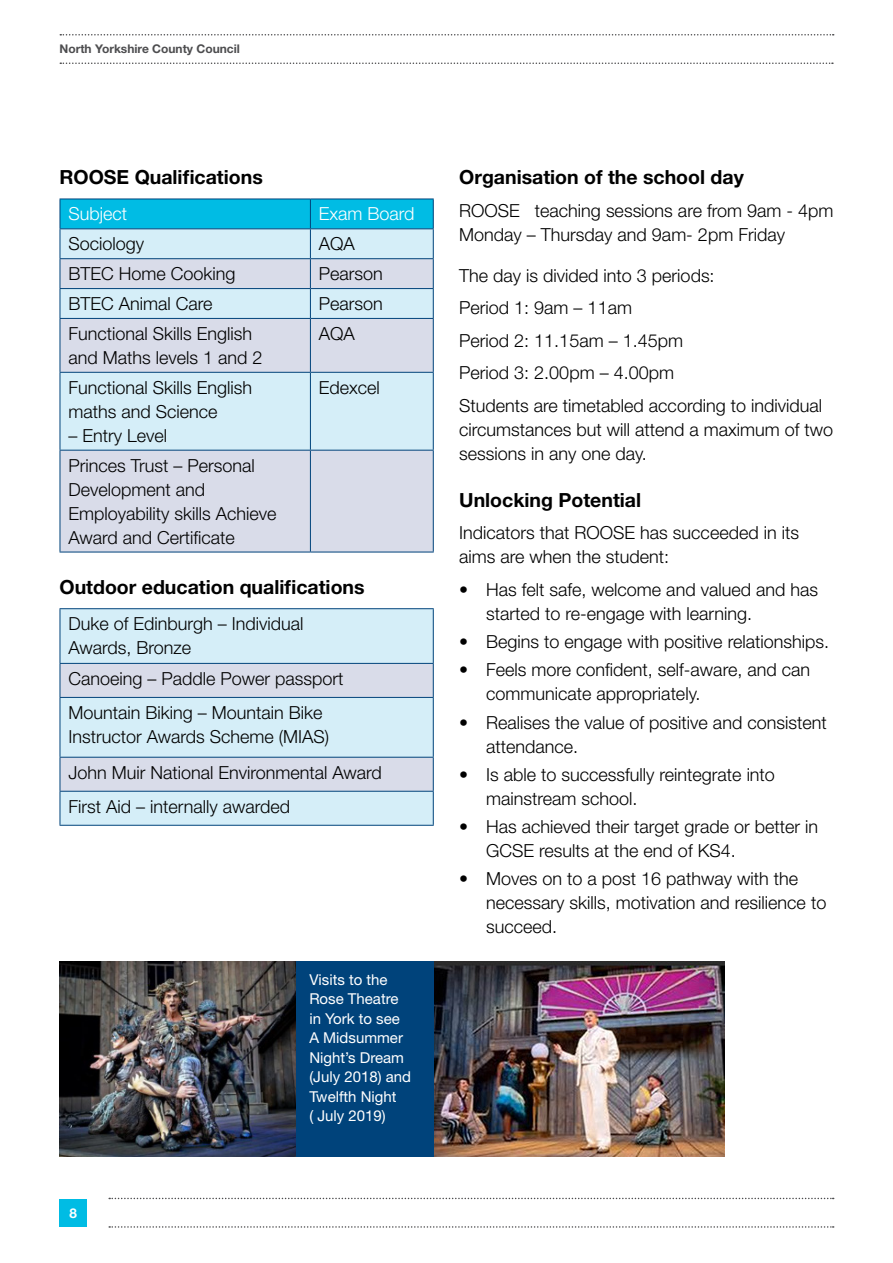
<style>
.page{position:relative;width:893px;height:1263px;background:#fff}
.page>*{position:absolute;margin:0;border:0;box-sizing:border-box;transform-origin:0 0}
.Sub_heading{font:700 19.5px "Helvetica Neue LT Std";color:#000}
.Body{font:300 18px/24px "Helvetica Neue LT Std";color:#000}
.Body-2{font:300 18px "Helvetica Neue LT Std";color:#fff}
.blue_caption_boxes{font:15px/19.5px "Helvetica Neue LT Std";color:#fff}
.t1{font:700 13.5px "Helvetica Neue LT Std";color:#fff}
.t2{font:700 12px "Helvetica Neue LT Std";color:#4d4d4f}
</style>
<div class="page">
<svg style="left:61px;top:319px;width:372px;height:233px;background:#d6e1ed"></svg>
<svg style="left:60px;top:199px;width:374px;height:119px;background:#99d6ea"></svg>
<hr style="left:60px;top:318px;width:250px;height:1px;background:#00437b">
<hr style="left:60px;top:319px;width:1px;height:53px;background:#00437b">
<hr style="left:310px;top:318px;width:124px;height:1px;background:#00437b">
<hr style="left:310px;top:319px;width:1px;height:53px;background:#00437b">
<hr style="left:433px;top:319px;width:1px;height:53px;background:#00437b">
<hr style="left:60px;top:372px;width:250px;height:1px;background:#00437b">
<hr style="left:60px;top:373px;width:1px;height:77px;background:#00437b">
<hr style="left:310px;top:372px;width:124px;height:1px;background:#00437b">
<hr style="left:310px;top:373px;width:1px;height:77px;background:#00437b">
<hr style="left:433px;top:373px;width:1px;height:77px;background:#00437b">
<hr style="left:60px;top:450px;width:250px;height:1px;background:#00437b">
<hr style="left:60px;top:451px;width:1px;height:101px;background:#00437b">
<hr style="left:310px;top:450px;width:124px;height:1px;background:#00437b">
<hr style="left:310px;top:451px;width:1px;height:101px;background:#00437b">
<hr style="left:433px;top:451px;width:1px;height:101px;background:#00437b">
<hr style="left:60px;top:552px;width:250px;height:1px;background:#00437b">
<hr style="left:310px;top:552px;width:124px;height:1px;background:#00437b">
<div style="left:61px;top:609px;width:372px;height:216px;background:#d5eef8"></div>
<svg style="left:61px;top:664px;width:372px;height:127px;background:#d5e3ef"></svg>
<hr style="left:60px;top:608px;width:374px;height:1px;background:#00437b">
<hr style="left:60px;top:609px;width:1px;height:54px;background:#00437b">
<hr style="left:433px;top:609px;width:1px;height:54px;background:#00437b">
<hr style="left:60px;top:663px;width:374px;height:1px;background:#00437b">
<hr style="left:60px;top:664px;width:1px;height:33px;background:#00437b">
<hr style="left:433px;top:664px;width:1px;height:33px;background:#00437b">
<hr style="left:60px;top:697px;width:374px;height:1px;background:#00437b">
<hr style="left:60px;top:698px;width:1px;height:59px;background:#00437b">
<hr style="left:433px;top:698px;width:1px;height:59px;background:#00437b">
<hr style="left:60px;top:757px;width:374px;height:1px;background:#00437b">
<hr style="left:60px;top:758px;width:1px;height:33px;background:#00437b">
<hr style="left:433px;top:758px;width:1px;height:33px;background:#00437b">
<hr style="left:60px;top:791px;width:374px;height:1px;background:#00437b">
<hr style="left:60px;top:792px;width:1px;height:33px;background:#00437b">
<hr style="left:433px;top:792px;width:1px;height:33px;background:#00437b">
<hr style="left:60px;top:825px;width:374px;height:1px;background:#00437b">
<img style="left:60px;top:961px;width:237px;height:196px">
<img style="left:434px;top:961px;width:290px;height:196px">
<div style="left:297px;top:961px;width:137px;height:196px;background:#00437b"></div>
<div style="left:60px;top:1199px;width:27px;height:27px;background:#00bce4"></div>
<svg style="left:109px;top:1198px;width:725px;height:1px"></svg>
<svg style="left:109px;top:1226px;width:725px;height:2px"></svg>
<svg style="left:60px;top:34px;width:774px;height:2px"></svg>
<svg style="left:60px;top:63px;width:773px;height:1px"></svg>
<p class="t2" style="left:60px;top:42px;width:182px">North Yorkshire County Council</p>
<p class="Sub_heading" style="left:60px;top:165px;width:205px">ROOSE Qualifications</p>
<p class="Body-2" style="left:68px;top:203px;width:60px">Subject</p>
<p class="Body-2" style="left:319px;top:203px;width:97px">Exam Board</p>
<p class="Body" style="left:68px;top:231px;width:77px">Sociology</p>
<p class="Body" style="left:319px;top:231px;width:38px">AQA</p>
<p class="Body" style="left:68px;top:261px;width:169px">BTEC Home Cooking</p>
<p class="Body" style="left:319px;top:261px;width:66px">Pearson</p>
<p class="Body" style="left:68px;top:291px;width:146px">BTEC Animal Care</p>
<p class="Body" style="left:319px;top:291px;width:66px">Pearson</p>
<p class="Body" style="left:68px;top:321px;width:196px">Functional Skills English and Maths levels 1 and 2</p>
<p class="Body" style="left:319px;top:321px;width:38px">AQA</p>
<p class="Body" style="left:68px;top:375px;width:185px">Functional Skills English maths and Science</p>
<p class="Body" style="left:68px;top:423px;width:100px">– Entry Level</p>
<p class="Body" style="left:319px;top:375px;width:63px">Edexcel</p>
<p class="Body" style="left:68px;top:453px;width:210px">Princes Trust – Personal<br>Development and<br>Employability skills Achieve<br>Award and Certificate</p>
<p class="Sub_heading" style="left:60px;top:575px;width:307px">Outdoor education qualifications</p>
<p class="Body" style="left:68px;top:611px;width:237px">Duke of Edinburgh – Individual<br>Awards, Bronze</p>
<p class="Body" style="left:68px;top:666px;width:277px">Canoeing – Paddle Power passport</p>
<p class="Body" style="left:68px;top:700px;width:262px">Mountain Biking – Mountain Bike<br>Instructor Awards Scheme (MIAS)</p>
<p class="Body" style="left:68px;top:760px;width:315px">John Muir National Environmental Award</p>
<p class="Body" style="left:68px;top:794px;width:223px">First Aid – internally awarded</p>
<p class="t1" style="left:70px;top:1204px;width:9px">8</p>
<p class="blue_caption_boxes" style="left:309px;top:969px;width:103px">Visits to the<br>Rose Theatre in York to see<br>A Midsummer<br>Night’s Dream (July 2018) and<br>Twelfth Night<br>( July 2019)</p>
<p class="Sub_heading" style="left:459px;top:165px;width:286px">Organisation of the school day</p>
<p class="Body" style="left:459px;top:198px;width:376px">ROOSE teaching sessions are from 9am - 4pm<br>Monday – Thursday and 9am- 2pm Friday</p>
<p class="Body" style="left:459px;top:263px;width:257px">The day is divided into 3 periods:</p>
<p class="Body" style="left:459px;top:295px;width:174px">Period 1: 9am – 11am</p>
<p class="Body" style="left:459px;top:328px;width:225px">Period 2: 11.15am – 1.45pm</p>
<p class="Body" style="left:459px;top:360px;width:216px">Period 3: 2.00pm – 4.00pm</p>
<p class="Body" style="left:459px;top:393px;width:376px">Students are timetabled according to individual circumstances but will attend a maximum of two sessions in any one day.</p>
<p class="Sub_heading" style="left:459px;top:488px;width:183px">Unlocking Potential</p>
<p class="Body" style="left:459px;top:521px;width:341px">Indicators that ROOSE has succeeded in its aims are when the student:</p>
<p class="Body" style="left:486px;top:577px;width:333px;text-indent:-27px">• Has felt safe, welcome and valued and has started to re-engage with learning.</p>
<p class="Body" style="left:459px;top:629px;width:371px">• Begins to engage with positive relationships.</p>
<p class="Body" style="left:486px;top:658px;width:325px;text-indent:-27px">• Feels more confident, self-aware, and can communicate appropriately.</p>
<p class="Body" style="left:486px;top:710px;width:342px;text-indent:-27px">• Realises the value of positive and consistent attendance.</p>
<p class="Body" style="left:486px;top:762px;width:290px;text-indent:-27px">• Is able to successfully reintegrate into mainstream school.</p>
<p class="Body" style="left:486px;top:814px;width:333px;text-indent:-27px">• Has achieved their target grade or better in<br>GCSE results at the end of KS4.</p>
<p class="Body" style="left:486px;top:867px;width:342px;text-indent:-27px">• Moves on to a post 16 pathway with the necessary skills, motivation and resilience to succeed.</p>
</div>
